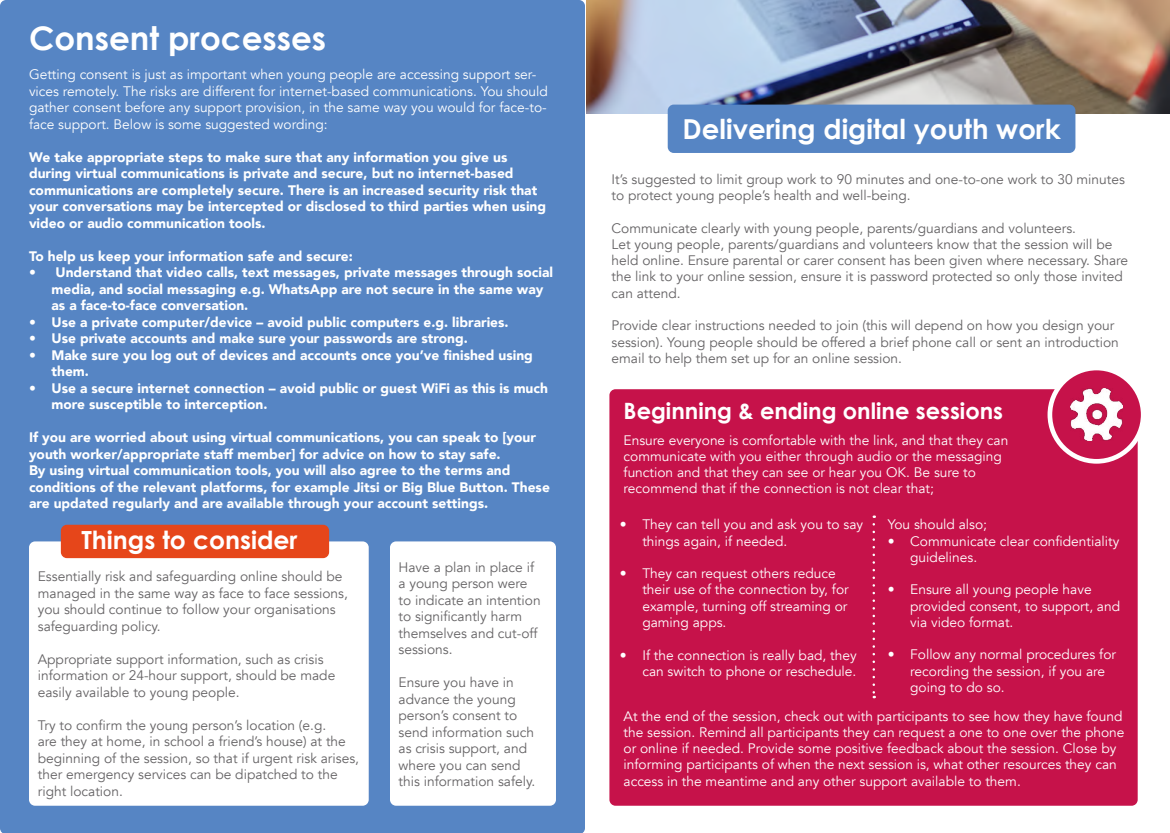
<style>
.page{position:relative;width:1170px;height:833px;background:#fff}
.page>*{position:absolute;margin:0;border:0;box-sizing:border-box;transform-origin:0 0}
.t1{font:700 32.5px "Century Gothic";color:#fff}
.t2{font:700 27.5px "Century Gothic";color:#fff}
.t3{font:700 25px "Century Gothic";color:#fff}
.t4{font:700 22.5px "Century Gothic";color:#fff}
.t5{font:13.75px/16.5px "Avenir";color:#656365}
.t6{font:13.75px/16.2px "Avenir";color:#fff}
.t7{font:900 13.75px/16.5px "Avenir";color:#fff}
</style>
<div class="page">
<img style="left:586px;top:0;width:583px;height:113px">
<div style="left:0;top:0;width:585px;height:833px;background:#5685c4"></div>
<div style="left:609px;top:389px;width:528px;height:416px;background:#c6124a;border-radius:6px"></div>
<svg style="left:1047px;top:366px;width:98px;height:97px"></svg>
<div style="left:1052px;top:370px;width:88px;height:89px;background:#c6124a;border-radius:50%"></div>
<div style="left:667px;top:105px;width:408px;height:48px;background:#5685c4;border-radius:6px"></div>
<svg style="left:872px;top:524px;width:3px;height:174px"></svg>
<img style="left:1070px;top:388px;width:52px;height:53px">
<div style="left:29px;top:541px;width:340px;height:264px;background:#fff;border-radius:6px"></div>
<div style="left:390px;top:541px;width:166px;height:264px;background:#fff;border-radius:6px"></div>
<div style="left:61px;top:525px;width:268px;height:33px;background:#e6461a;border-radius:6px"></div>
<h1 class="t1" style="left:29px;top:13px;width:299px">Consent processes</h1>
<p class="t6" style="left:29px;top:66px;width:520px">Getting consent is just as important when young people are accessing support ser&shy;vices remotely. The risks are different for internet-based communications. You should gather consent before any support provision, in the same way you would for face-to&shy;face support. Below is some suggested wording:</p>
<p class="t7" style="left:29px;top:148px;width:518px">We take appropriate steps to make sure that any information you give us during virtual communications is private and secure, but no internet-based communications are completely secure. There is an increased security risk that your conversations may be intercepted or disclosed to third parties when using video or audio communication tools.</p>
<p class="t7" style="left:29px;top:247px;width:325px">To help us keep your information safe and secure:</p>
<p class="t7" style="left:51px;top:264px;width:503px;text-indent:-22px">• Understand that video calls, text messages, private messages through social media, and social messaging e.g. WhatsApp are not secure in the same way as a face-to-face conversation.</p>
<p class="t7" style="left:29px;top:313px;width:481px">• Use a private computer/device – avoid public computers e.g. libraries.</p>
<p class="t7" style="left:29px;top:330px;width:440px">• Use private accounts and make sure your passwords are strong.</p>
<p class="t7" style="left:51px;top:346px;width:483px;text-indent:-22px">• Make sure you log out of devices and accounts once you’ve finished using them.</p>
<p class="t7" style="left:51px;top:379px;width:498px;text-indent:-22px">• Use a secure internet connection – avoid public or guest WiFi as this is much more susceptible to interception.</p>
<p class="t7" style="left:29px;top:429px;width:522px">If you are worried about using virtual communications, you can speak to [your youth worker/appropriate staff member] for advice on how to stay safe.<br>By using virtual communication tools, you will also agree to the terms and conditions of the relevant platforms, for example Jitsi or Big Blue Button. These are updated regularly and are available through your account settings.</p>
<h3 class="t3" style="left:81px;top:521px;width:217px">Things to consider</h3>
<p class="t5" style="left:38px;top:568px;width:311px">Essentially risk and safeguarding online should be managed in the same way as face to face sessions, you should continue to follow your organisations safeguarding policy.</p>
<p class="t5" style="left:38px;top:651px;width:299px">Appropriate support information, such as crisis information or 24-hour support, should be made easily available to young people.</p>
<p class="t5" style="left:38px;top:717px;width:323px">Try to confirm the young person’s location (e.g.<br>are they at home, in school a friend’s house) at the beginning of the session, so that if urgent risk arises, ther emergency services can be dipatched to the right location.</p>
<p class="t5" style="left:398px;top:559px;width:144px">Have a plan in place if a young person were to indicate an intention to significantly harm themselves and cut-off sessions.</p>
<p class="t5" style="left:398px;top:674px;width:138px">Ensure you have in advance the young person’s consent to send information such as crisis support, and where you can send this information safely.</p>
<h2 class="t2" style="left:682px;top:108px;width:379px">Delivering digital youth work</h2>
<p class="t5" style="left:611px;top:171px;width:515px">It’s suggested to limit group work to 90 minutes and one-to-one work to 30 minutes to protect young people’s health and well-being.</p>
<p class="t5" style="left:611px;top:220px;width:518px">Communicate clearly with young people, parents/guardians and volunteers.<br>Let young people, parents/guardians and volunteers know that the session will be held online. Ensure parental or carer consent has been given where necessary. Share the link to your online session, ensure it is password protected so only those invited can attend.</p>
<p class="t5" style="left:611px;top:318px;width:509px">Provide clear instructions needed to join (this will depend on how you design your session). Young people should be offered a brief phone call or sent an introduction email to help them set up for an online session.</p>
<h3 class="t4" style="left:623px;top:394px;width:381px">Beginning &amp; ending online sessions</h3>
<p class="t6" style="left:623px;top:432px;width:386px">Ensure everyone is comfortable with the link, and that they can communicate with you either through audio or the messaging function and that they can see or hear you OK. Be sure to recommend that if the connection is not clear that;</p>
<p class="t6" style="left:642px;top:517px;width:222px;text-indent:-22px">• They can tell you and ask you to say things again, if needed.</p>
<p class="t6" style="left:642px;top:565px;width:208px;text-indent:-22px">• They can request others reduce their use of the connection by, for example, turning off streaming or gaming apps.</p>
<p class="t6" style="left:619px;top:647px;width:238px;text-align:right">• If the connection is really bad, they can switch to phone or reschedule.</p>
<p class="t6" style="left:887px;top:516px;width:101px">You should also;</p>
<p class="t6" style="left:910px;top:533px;width:211px;text-indent:-22px">• Communicate clear confidentiality guidelines.</p>
<p class="t6" style="left:910px;top:581px;width:211px;text-indent:-22px">• Ensure all young people have provided consent, to support, and via video format.</p>
<p class="t6" style="left:910px;top:646px;width:207px;text-indent:-22px">• Follow any normal procedures for recording the session, if you are going to do so.</p>
<p class="t6" style="left:623px;top:708px;width:502px">At the end of the session, check out with participants to see how they have found the session. Remind all participants they can request a one to one over the phone or online if needed. Provide some positive feedback about the session. Close by informing participants of when the next session is, what other resources they can access in the meantime and any other support available to them.</p>
</div>
